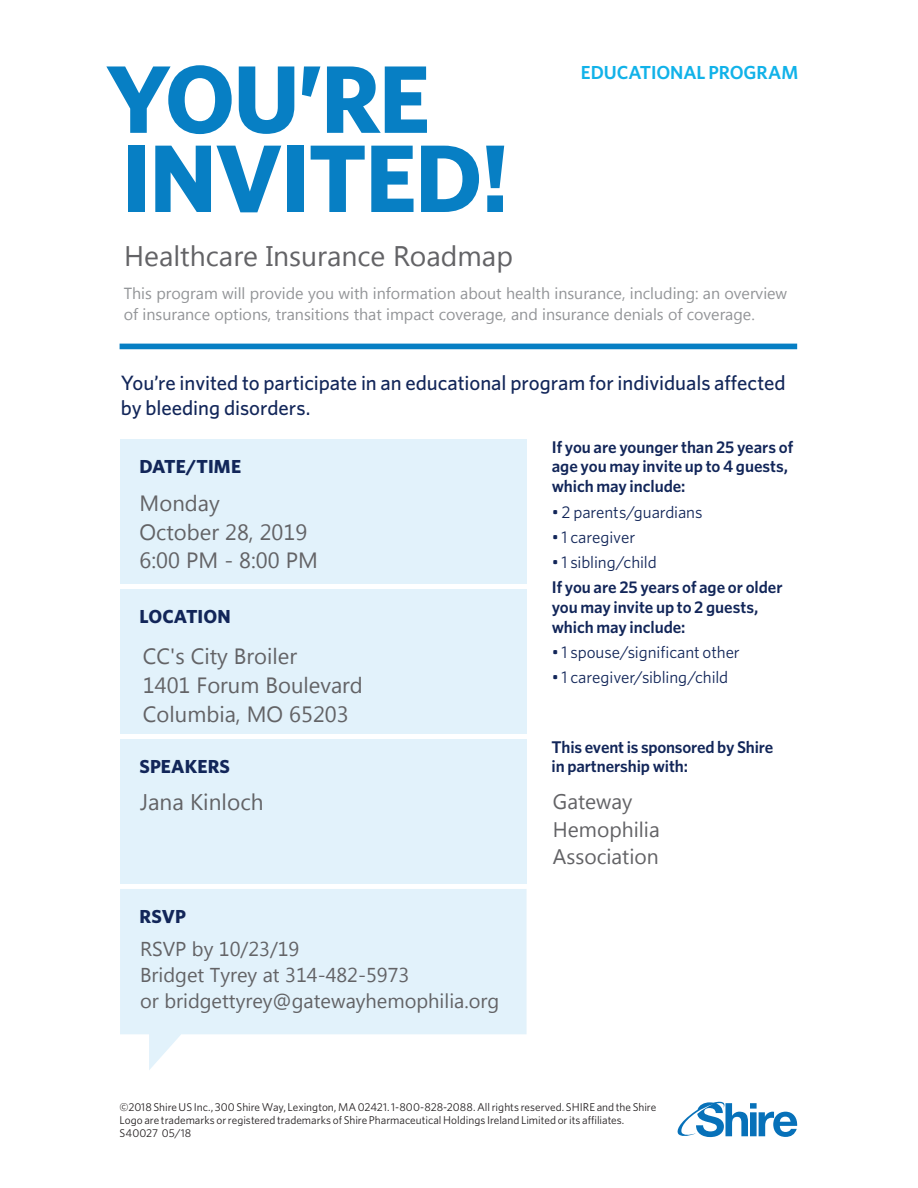
<style>
.page{position:relative;width:918px;height:1188px;background:#fff}
.page>*{position:absolute;margin:0;border:0;box-sizing:border-box;transform-origin:0 0}
.t1{font:700 96.15px/79.2px "Whitney";letter-spacing:-.02em;color:#077fc4}
.t2{font:28.35px "Segoe UI";color:#636366}
.t3{font:22.65px "Segoe UI";color:#636366}
.t4{font:22.05px/28.7px "Segoe UI";color:#636366}
.t5{font:21px/27.5px "Segoe UI";color:#636366}
.t6{font:500 20.7px/24.9px "Whitney";letter-spacing:-.005em;color:#122659}
.t7{font:20.1px/26.1px "Segoe UI";color:#636366}
.t8{font:700 18.9px "Whitney";letter-spacing:.005em;color:#122659}
.t9{font:600 18.9px "Whitney";letter-spacing:-.005em;color:#11b2e9}
.t10{font:600 16.95px/19.8px "Whitney";letter-spacing:-.005em;color:#122659}
.t11{font:16.95px "Whitney";letter-spacing:-.005em;color:#122659}
.t12{font:16.05px/20.9px "Segoe UI";color:#939598}
.t13{font:11.25px/13.2px "Whitney";color:#231f20}
</style>
<div class="page">
<div style="left:120px;top:439px;width:407px;height:145px;background:#e2f2fb"></div>
<div style="left:120px;top:589px;width:407px;height:145px;background:#e2f2fb"></div>
<div style="left:120px;top:739px;width:407px;height:145px;background:#e2f2fb"></div>
<svg style="left:120px;top:889px;width:407px;height:181px;fill:#e2f2fb"></svg>
<svg style="left:678px;top:1102px;width:119px;height:35px"></svg>
<div style="left:122px;top:344px;width:672px;height:5px;background:#077fc4"></div>
<h1 class="t1" style="left:106px;top:64px;width:405px">YOU’RE<br>INVITED!</h1>
<h3 class="t9" style="left:581px;top:61px;width:219px">EDUCATIONAL PROGRAM</h3>
<h2 class="t2" style="left:124px;top:236px;width:390px">Healthcare Insurance Roadmap</h2>
<h3 class="t12" style="left:124px;top:282px;width:665px">This program will provide you with information about health insurance, including: an overview of insurance options, transitions that impact coverage, and insurance denials of coverage.</h3>
<h3 class="t6" style="left:121px;top:370px;width:666px">You’re invited to participate in an educational program for individuals affected by bleeding disorders.</h3>
<h3 class="t10" style="left:552px;top:437px;width:243px">If you are younger than 25 years of age you may invite up to 4 guests, which may include:</h3>
<h3 class="t11" style="left:552px;top:502px;width:152px">• 2 parents/guardians</h3>
<h3 class="t11" style="left:552px;top:527px;width:85px">• 1 caregiver</h3>
<h3 class="t11" style="left:552px;top:552px;width:107px">• 1 sibling/child</h3>
<h3 class="t10" style="left:552px;top:577px;width:232px">If you are 25 years of age or older you may invite up to 2 guests, which may include:</h3>
<h3 class="t11" style="left:552px;top:642px;width:190px">• 1 spouse/significant other</h3>
<h3 class="t11" style="left:552px;top:668px;width:178px">• 1 caregiver/sibling/child</h3>
<h3 class="t8" style="left:139px;top:458px;width:103px">DATE/TIME</h3>
<h3 class="t4" style="left:140px;top:488px;width:180px">Monday<br>October 28, 2019<br>6:00 PM - 8:00 PM</h3>
<h3 class="t8" style="left:139px;top:608px;width:93px">LOCATION</h3>
<h3 class="t4" style="left:143px;top:641px;width:221px">CC's City Broiler<br>1401 Forum Boulevard<br>Columbia, MO 65203</h3>
<h3 class="t8" style="left:139px;top:758px;width:92px">SPEAKERS</h3>
<h3 class="t10" style="left:552px;top:737px;width:223px">This event is sponsored by Shire in partnership with:</h3>
<h3 class="t3" style="left:140px;top:785px;width:125px">Jana Kinloch</h3>
<h3 class="t5" style="left:553px;top:787px;width:108px">Gateway<br>Hemophilia<br>Association</h3>
<h3 class="t8" style="left:139px;top:908px;width:48px">RSVP</h3>
<h3 class="t7" style="left:140px;top:934px;width:361px">RSVP by 10/23/19<br>Bridget Tyrey at 314-482-5973<br>or bridgettyrey@gatewayhemophilia.org</h3>
<p class="t13" style="left:119px;top:1100px;width:538px">©2018 Shire US Inc., 300 Shire Way, Lexington, MA 02421. 1-800-828-2088. All rights reserved. SHIRE and the Shire<br>Logo are trademarks or registered trademarks of Shire Pharmaceutical Holdings Ireland Limited or its affiliates.<br>S40027 05/18</p>
</div>
